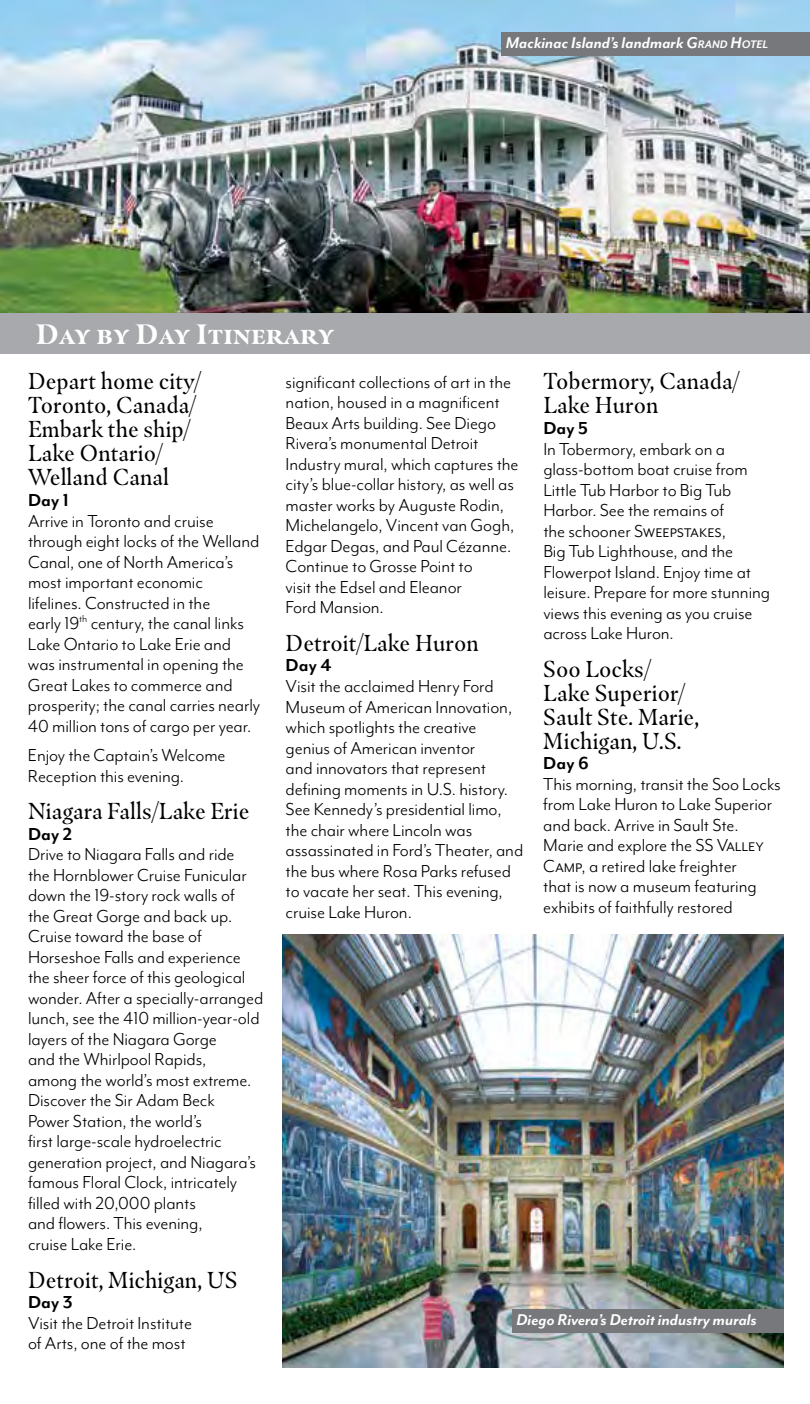
<style>
.page{position:relative;width:810px;height:1404px;background:#fff}
.page>*{position:absolute;margin:0;border:0;box-sizing:border-box;transform-origin:0 0}
.t1{font:700 28px "Masqualero";letter-spacing:.025em;color:#fff}
.t2{font:23px/24px "Masqualero";color:#000}
.t3{font:20px/20.4px "Mr Eaves Mod OT";letter-spacing:-.005em;color:#000}
.t4{font:700 20px "Mr Eaves Mod OT";letter-spacing:.005em;color:#000}
.t5{font:italic 700 18px "Mr Eaves Mod OT";color:#fff}
.s1{font-style:inherit}
.s2{font-size:12.6px}
</style>
<div class="page">
<img style="left:0;top:0;width:809px;height:313px">
<img style="left:282px;top:935px;width:502px;height:433px">
<div style="left:512px;top:1310px;width:272px;height:23px;background:#77787b"></div>
<div style="left:501px;top:32px;width:309px;height:23px;background:#77787b"></div>
<hr style="left:809px;top:0;width:1px;height:317px;background:#e6e7e8">
<div style="left:0;top:313px;width:810px;height:40px;background:#a7a9ac"></div>
<p class="t5" style="left:506px;top:33px;width:264px">Mackinac Island’s landmark <span class="s1">G</span><span class="s2">RAND</span> <span class="s1">H</span><span class="s2">OTEL</span></p>
<h1 class="t1" style="left:36px;top:317px;width:299px">Day by Day Itinerary</h1>
<p class="t2" style="left:28px;top:369px;width:175px">Depart home city/<br>Toronto, Canada/<br>Embark the ship/<br>Lake Ontario/<br>Welland Canal</p>
<p class="t4" style="left:28px;top:488px;width:43px">Day 1</p>
<p class="t3" style="left:28px;top:510px;width:234px">Arrive in Toronto and cruise through eight locks of the Welland<br>Canal, one of North America’s most important economic lifelines. Constructed in the<br>early 19<sup>th</sup> century, the canal links<br>Lake Ontario to Lake Erie and was instrumental in opening the<br>Great Lakes to commerce and prosperity; the canal carries nearly<br>40 million tons of cargo per year.</p>
<p class="t3" style="left:28px;top:745px;width:199px">Enjoy the Captain’s Welcome<br>Reception this evening.</p>
<p class="t2" style="left:28px;top:799px;width:223px">Niagara Falls/Lake Erie</p>
<p class="t4" style="left:28px;top:822px;width:46px">Day 2</p>
<p class="t3" style="left:28px;top:844px;width:237px">Drive to Niagara Falls and ride<br>the Hornblower Cruise Funicular down the 19-story rock walls of<br>the Great Gorge and back up.<br>Cruise toward the base of<br>Horseshoe Falls and experience the sheer force of this geological wonder. After a specially-arranged lunch, see the 410 million‑year‑old layers of the Niagara Gorge<br>and the Whirlpool Rapids,<br>among the world’s most extreme.<br>Discover the Sir Adam Beck<br>Power Station, the world’s<br>first large‑scale hydroelectric generation project, and Niagara’s famous Floral Clock, intricately filled with 20,000 plants<br>and flowers. This evening,<br>cruise Lake Erie.</p>
<p class="t2" style="left:28px;top:1268px;width:211px">Detroit, Michigan, US</p>
<p class="t4" style="left:28px;top:1291px;width:46px">Day 3</p>
<p class="t3" style="left:28px;top:1312px;width:166px">Visit the Detroit Institute of Arts, one of the most</p>
<p class="t2" style="left:543px;top:369px;width:198px">Tobermory, Canada/<br>Lake Huron</p>
<p class="t4" style="left:543px;top:416px;width:46px">Day 5</p>
<p class="t3" style="left:543px;top:438px;width:228px">In Tobermory, embark on a glass‑bottom boat cruise from<br>Little Tub Harbor to Big Tub<br>Harbor. See the remains of<br>the schooner Sweepstakes,<br>Big Tub Lighthouse, and the<br>Flowerpot Island. Enjoy time at leisure. Prepare for more stunning views this evening as you cruise across Lake Huron.</p>
<p class="t2" style="left:543px;top:657px;width:157px">Soo Locks/<br>Lake Superior/<br>Sault Ste. Marie,<br>Michigan, U.S.</p>
<p class="t4" style="left:543px;top:752px;width:47px">Day 6</p>
<p class="t3" style="left:543px;top:774px;width:239px">This morning, transit the Soo Locks from Lake Huron to Lake Superior and back. Arrive in Sault Ste.<br>Marie and explore the SS Valley<br>Camp, a retired lake freighter<br>that is now a museum featuring exhibits of faithfully restored</p>
<p class="t3" style="left:286px;top:371px;width:234px">significant collections of art in the nation, housed in a magnificent<br>Beaux Arts building. See Diego<br>Rivera’s monumental Detroit<br>Industry mural, which captures the city’s blue-collar history, as well as master works by Auguste Rodin,<br>Michelangelo, Vincent van Gogh,<br>Edgar Degas, and Paul Cézanne.<br>Continue to Grosse Point to<br>visit the Edsel and Eleanor<br>Ford Mansion.</p>
<p class="t2" style="left:286px;top:631px;width:195px">Detroit/Lake Huron</p>
<p class="t4" style="left:286px;top:654px;width:48px">Day 4</p>
<p class="t3" style="left:286px;top:676px;width:239px">Visit the acclaimed Henry Ford<br>Museum of American Innovation, which spotlights the creative genius of American inventor<br>and innovators that represent defining moments in U.S. history.<br>See Kennedy’s presidential limo, the chair where Lincoln was assassinated in Ford’s Theater, and the bus where Rosa Parks refused to vacate her seat. This evening, cruise Lake Huron.</p>
<p class="t5" style="left:516px;top:1310px;width:242px">Diego Rivera’s Detroit industry murals</p>
</div>
